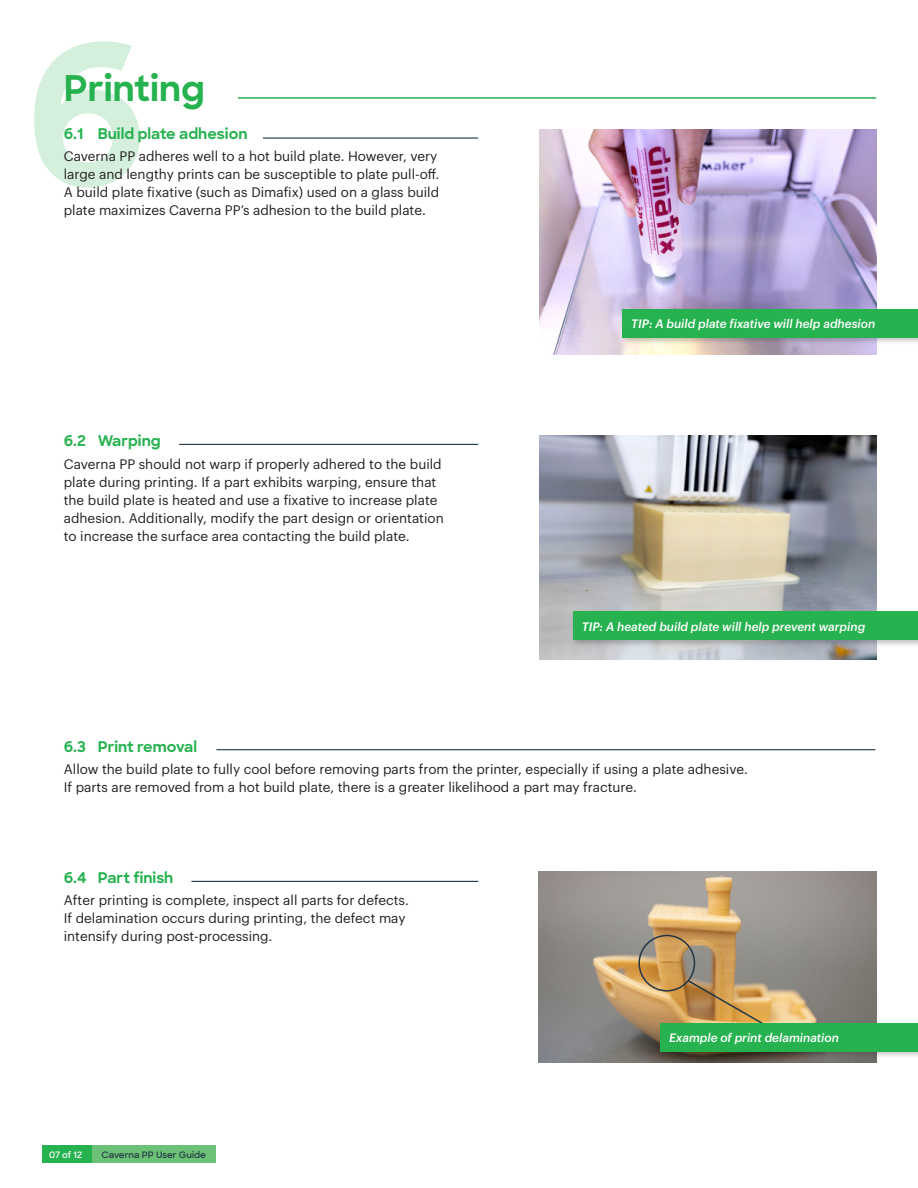
<style>
.page{position:relative;width:918px;height:1188px;background:#fff}
.page>*{position:absolute;margin:0;border:0;box-sizing:border-box;transform-origin:0 0}
.t1{font:700 195px "Sharp Sans";color:#27b250}
.Section_Header{font:700 36px "Sharp Sans";color:#27b250}
.Heading{font:700 15px "Sharp Sans";color:#27b250}
.Body_Copy{font:13.5px/18px "Graphik";color:#231f20}
.Body_Copy-2{font:italic 500 12px "Graphik";color:#fff}
.t2{font:600 9px "Sharp Sans";color:#223645}
.t3{font:600 9px "Sharp Sans";color:#fff}
</style>
<div class="page">
<div style="left:43px;top:1145px;width:49px;height:18px;background:#27b250"></div>
<div style="left:92px;top:1145px;width:124px;height:18px;background:#6bc175"></div>
<hr style="left:216px;top:749px;width:659px;height:1px;background:#223645">
<hr style="left:179px;top:444px;width:299px;height:1px;background:#223645">
<img style="left:539px;top:435px;width:337px;height:225px">
<div style="left:572px;top:610px;width:346px;height:37px;background:#231f20;opacity:.25"></div>
<div style="left:573px;top:612px;width:345px;height:28px;background:#27b250"></div>
<hr style="left:238px;top:97px;width:638px;height:2px;background:#27b250">
<img style="left:539px;top:130px;width:337px;height:225px">
<div style="left:621px;top:308px;width:297px;height:37px;background:#231f20;opacity:.25"></div>
<div style="left:623px;top:309px;width:295px;height:29px;background:#27b250"></div>
<hr style="left:263px;top:137px;width:215px;height:2px;background:#223645">
<hr style="left:191px;top:881px;width:287px;height:1px;background:#223645">
<img style="left:539px;top:872px;width:337px;height:191px">
<svg style="left:686px;top:979px;width:79px;height:42px;background:#c09354"></svg>
<div style="left:638px;top:935px;width:57px;height:57px;border:2px solid #223645;border-radius:50%"></div>
<div style="left:659px;top:1021px;width:259px;height:38px;background:#231f20;opacity:.25"></div>
<div style="left:661px;top:1023px;width:257px;height:28px;background:#27b250"></div>
<h1 class="t1" style="left:24px;top:-30px;width:125px">6</h1>
<p class="Section_Header" style="left:64px;top:61px;width:143px">Printing</p>
<p class="Heading" style="left:64px;top:122px;width:185px">6.1 Build plate adhesion</p>
<p class="Body_Copy" style="left:64px;top:146px;width:377px">Caverna PP adheres well to a hot build plate. However, very large and lengthy prints can be susceptible to plate pull-off.<br>A build plate fixative (such as Dimafix) used on a glass build plate maximizes Caverna PP’s adhesion to the build plate.</p>
<p class="Heading" style="left:64px;top:430px;width:98px">6.2 Warping</p>
<p class="Body_Copy" style="left:64px;top:454px;width:381px">Caverna PP should not warp if properly adhered to the build plate during printing. If a part exhibits warping, ensure that the build plate is heated and use a fixative to increase plate adhesion. Additionally, modify the part design or orientation to increase the surface area contacting the build plate.</p>
<p class="Body_Copy-2" style="left:631px;top:315px;width:246px">TIP: A build plate fixative will help adhesion</p>
<p class="Body_Copy-2" style="left:582px;top:617px;width:285px">TIP: A heated build plate will help prevent warping</p>
<p class="Heading" style="left:64px;top:735px;width:135px">6.3 Print removal</p>
<p class="Body_Copy" style="left:64px;top:759px;width:686px">Allow the build plate to fully cool before removing parts from the printer, especially if using a plate adhesive.<br>If parts are removed from a hot build plate, there is a greater likelihood a part may fracture.</p>
<p class="Heading" style="left:64px;top:866px;width:111px">6.4 Part finish</p>
<p class="Body_Copy" style="left:64px;top:890px;width:347px">After printing is complete, inspect all parts for defects.<br>If delamination occurs during printing, the defect may intensify during post-processing.</p>
<p class="t3" style="left:49px;top:1148px;width:34px">07 of 12</p>
<p class="t2" style="left:102px;top:1148px;width:106px">Caverna PP User Guide</p>
<p class="Body_Copy-2" style="left:669px;top:1029px;width:171px">Example of print delamination</p>
</div>
